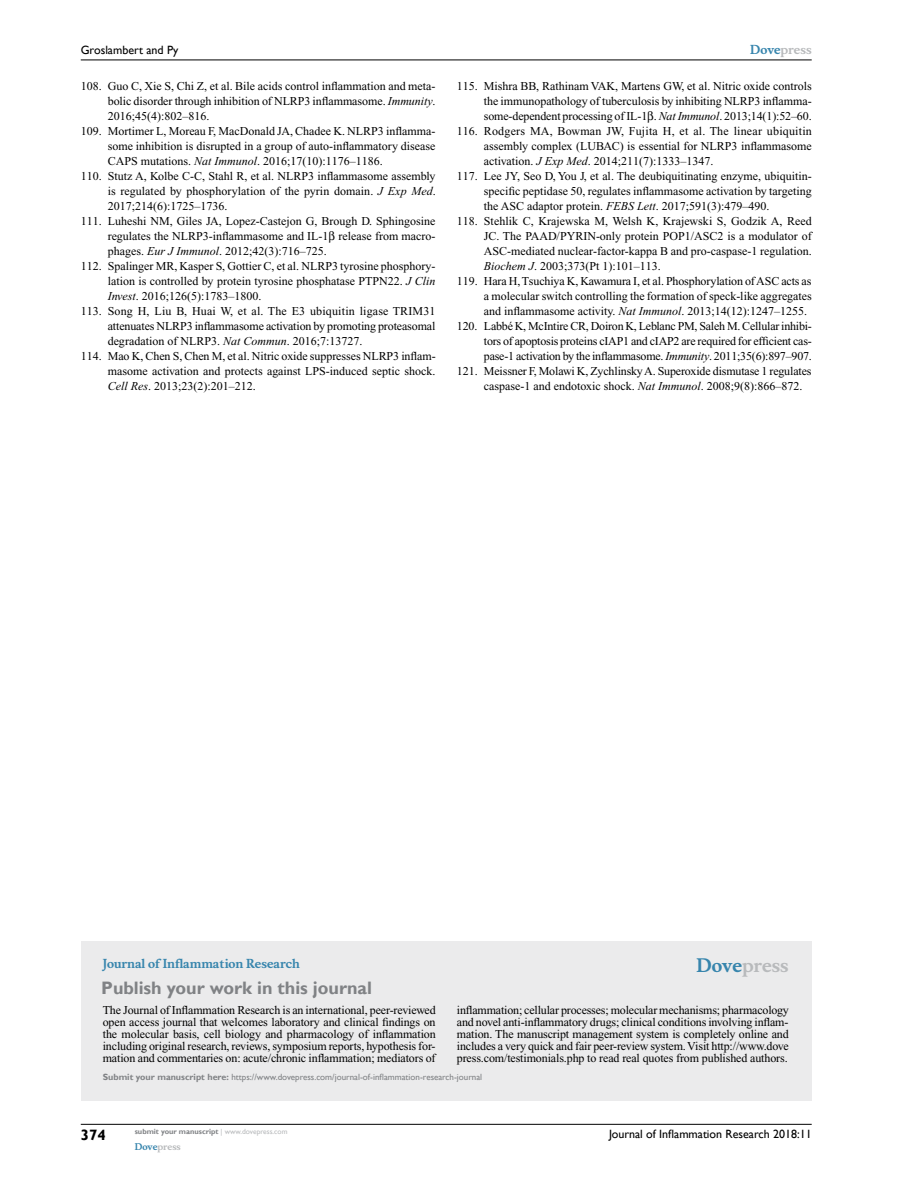
<style>
.page{position:relative;width:918px;height:1188px;background:#fff}
.page>*{position:absolute;margin:0;border:0;box-sizing:border-box;transform-origin:0 0}
.t1{font:700 18px "Gill Sans";color:#808285}
.t2{font:700 18px "Musee";color:#b8babc}
.t3{font:700 15px "Gill Sans";color:#000}
.t4{font:12px/12px "Times New Roman";color:#000;text-align:justify}
.t5{font:12px "Times New Roman";letter-spacing:-.02em;color:#000}
.t6{font:12px "Gill Sans";color:#000}
.t7{font:700 12px "Musee";color:#3785ad}
.t8{font:700 12px "Musee";color:#b8babc}
.t9{font:9px "Gill Sans";color:#808285}
.t10{font:700 9px "Musee";color:#b8babc}
.t11{font:700 7.5px "Gill Sans";color:#808285}
.s1{font-style:italic}
.s2{color:#3785ad}
.s3{font-weight:700}
.s4{font-weight:400;color:#b8babc}
</style>
<div class="page">
<div style="left:81px;top:941px;width:731px;height:159px;background:#ebebec"></div>
<hr style="left:81px;top:1124px;width:731px;height:1px;background:#000">
<hr style="left:81px;top:60px;width:731px;height:1px;background:#000">
<p class="t6" style="left:81px;top:43px;width:99px">Groslambert and Py</p>
<p class="t4" style="left:81px;top:80px;width:356px">108. Guo C, Xie S, Chi Z, et al. Bile acids control inflammation and meta-</p>
<p class="t4" style="left:108px;top:95px;width:329px">bolic disorder through inhibition of NLRP3 inflammasome. <span class="s1">Immunity</span>.</p>
<p class="t4" style="left:108px;top:110px;width:103px">2016;45(4):802–816.</p>
<p class="t4" style="left:81px;top:125px;width:356px">109. Mortimer L, Moreau F, MacDonald JA, Chadee K. NLRP3 inflamma-</p>
<p class="t4" style="left:108px;top:140px;width:329px">some inhibition is disrupted in a group of auto-inflammatory disease</p>
<p class="t4" style="left:108px;top:155px;width:277px">CAPS mutations. <span class="s1">Nat Immunol</span>. 2016;17(10):1176–1186.</p>
<p class="t4" style="left:81px;top:170px;width:356px">110. Stutz A, Kolbe C-C, Stahl R, et al. NLRP3 inflammasome assembly</p>
<p class="t4" style="left:108px;top:185px;width:330px">is regulated by phosphorylation of the pyrin domain. <span class="s1">J Exp Med</span>.</p>
<p class="t4" style="left:108px;top:200px;width:121px">2017;214(6):1725–1736.</p>
<p class="t4" style="left:81px;top:215px;width:356px">111. Luheshi NM, Giles JA, Lopez-Castejon G, Brough D. Sphingosine</p>
<p class="t4" style="left:108px;top:230px;width:329px">regulates the NLRP3-inflammasome and IL-1 release from macro-</p>
<p class="t4" style="left:108px;top:245px;width:220px">phages. <span class="s1">Eur J Immunol</span>. 2012;42(3):716–725.</p>
<p class="t4" style="left:81px;top:260px;width:356px">112. Spalinger MR, Kasper S, Gottier C, et al. NLRP3 tyrosine phosphory-</p>
<p class="t4" style="left:108px;top:275px;width:329px">lation is controlled by protein tyrosine phosphatase PTPN22. <span class="s1">J Clin</span></p>
<p class="t4" style="left:108px;top:290px;width:155px"><span class="s1">Invest</span>. 2016;126(5):1783–1800.</p>
<p class="t4" style="left:81px;top:305px;width:356px">113. Song H, Liu B, Huai W, et al. The E3 ubiquitin ligase TRIM31</p>
<p class="t4" style="left:108px;top:320px;width:329px">attenuates NLRP3 inflammasome activation by promoting proteasomal</p>
<p class="t4" style="left:108px;top:335px;width:256px">degradation of NLRP3. <span class="s1">Nat Commun</span>. 2016;7:13727.</p>
<p class="t4" style="left:81px;top:350px;width:356px">114. Mao K, Chen S, Chen M, et al. Nitric oxide suppresses NLRP3 inflam-</p>
<p class="t4" style="left:108px;top:365px;width:329px">masome activation and protects against LPS-induced septic shock.</p>
<p class="t4" style="left:108px;top:380px;width:149px"><span class="s1">Cell Res</span>. 2013;23(2):201–212.</p>
<p class="t8" style="left:750px;top:43px;width:63px"><span class="s2">Dove</span>press</p>
<p class="t4" style="left:457px;top:80px;width:356px">115. Mishra BB, Rathinam VAK, Martens GW, et al. Nitric oxide controls</p>
<p class="t4" style="left:484px;top:95px;width:329px">the immunopathology of tuberculosis by inhibiting NLRP3 inflamma-</p>
<p class="t4" style="left:484px;top:110px;width:329px">some-dependent processing of IL-1 . <span class="s1">Nat Immunol</span>. 2013;14(1):52–60.</p>
<p class="t4" style="left:457px;top:125px;width:356px">116. Rodgers MA, Bowman JW, Fujita H, et al. The linear ubiquitin</p>
<p class="t4" style="left:484px;top:140px;width:329px">assembly complex (LUBAC) is essential for NLRP3 inflammasome</p>
<p class="t4" style="left:484px;top:155px;width:231px">activation. <span class="s1">J Exp Med</span>. 2014;211(7):1333–1347.</p>
<p class="t4" style="left:457px;top:170px;width:356px">117. Lee JY, Seo D, You J, et al. The deubiquitinating enzyme, ubiquitin-</p>
<p class="t4" style="left:484px;top:185px;width:329px">specific peptidase 50, regulates inflammasome activation by targeting</p>
<p class="t4" style="left:484px;top:200px;width:287px">the ASC adaptor protein. <span class="s1">FEBS Lett</span>. 2017;591(3):479–490.</p>
<p class="t4" style="left:457px;top:215px;width:356px">118. Stehlik C, Krajewska M, Welsh K, Krajewski S, Godzik A, Reed</p>
<p class="t4" style="left:484px;top:230px;width:329px">JC. The PAAD/PYRIN-only protein POP1/ASC2 is a modulator of</p>
<p class="t4" style="left:484px;top:245px;width:329px">ASC-mediated nuclear-factor-kappa B and pro-caspase-1 regulation.</p>
<p class="t4" style="left:484px;top:260px;width:178px"><span class="s1">Biochem J</span>. 2003;373(Pt 1):101–113.</p>
<p class="t4" style="left:457px;top:275px;width:356px">119. Hara H, Tsuchiya K, Kawamura I, et al. Phosphorylation of ASC acts as</p>
<p class="t4" style="left:484px;top:290px;width:329px">a molecular switch controlling the formation of speck-like aggregates</p>
<p class="t4" style="left:484px;top:305px;width:325px">and inflammasome activity. <span class="s1">Nat Immunol</span>. 2013;14(12):1247–1255.</p>
<p class="t5" style="left:457px;top:320px;width:357px">120. Labbé K, McIntire CR, Doiron K, Leblanc PM, Saleh M. Cellular inhibi-</p>
<p class="t4" style="left:484px;top:335px;width:329px">tors of apoptosis proteins cIAP1 and cIAP2 are required for efficient cas-</p>
<p class="t4" style="left:484px;top:350px;width:330px">pase-1 activation by the inflammasome. <span class="s1">Immunity</span>. 2011;35(6):897–907.</p>
<p class="t4" style="left:457px;top:365px;width:356px">121. Meissner F, Molawi K, Zychlinsky A. Superoxide dismutase 1 regulates</p>
<p class="t4" style="left:484px;top:380px;width:320px">caspase-1 and endotoxic shock. <span class="s1">Nat Immunol</span>. 2008;9(8):866–872.</p>
<p class="t7" style="left:103px;top:956px;width:199px">Journal of Inflammation Research</p>
<h1 class="t1" style="left:101px;top:977px;width:272px">Publish your work in this journal</h1>
<h1 class="t2" style="left:697px;top:955px;width:94px"><span class="s2">Dove</span>press</h1>
<p class="t4" style="left:103px;top:1004px;width:335px">The Journal of Inflammation Research is an international, peer-reviewed open access journal that welcomes laboratory and clinical findings on the molecular basis, cell biology and pharmacology of inflammation including original research, reviews, symposium reports, hypothesis for&shy;mation and commentaries on: acute/chronic inflammation; mediators of</p>
<p class="t4" style="left:457px;top:1004px;width:334px">inflammation; cellular processes; molecular mechanisms; pharmacology and novel anti-inflammatory drugs; clinical conditions involving inflam&shy;mation. The manuscript management system is completely online and includes a very quick and fair peer-review system. Visit http://www.dove press.com/testimonials.php to read real quotes from published authors.</p>
<p class="t9" style="left:103px;top:1072px;width:381px"><span class="s3">Submit your manuscript here:</span> https://www.dovepress.com/journal-of-inflammation-research-journal</p>
<p class="t3" style="left:81px;top:1126px;width:26px">374</p>
<p class="t11" style="left:135px;top:1127px;width:154px">submit your manuscript <span class="s4">| www.dovepress.com</span></p>
<p class="t10" style="left:135px;top:1141px;width:48px"><span class="s2">Dove</span>press</p>
<p class="t6" style="left:609px;top:1127px;width:204px">Journal of Inflammation Research 2018:11</p>
</div>
